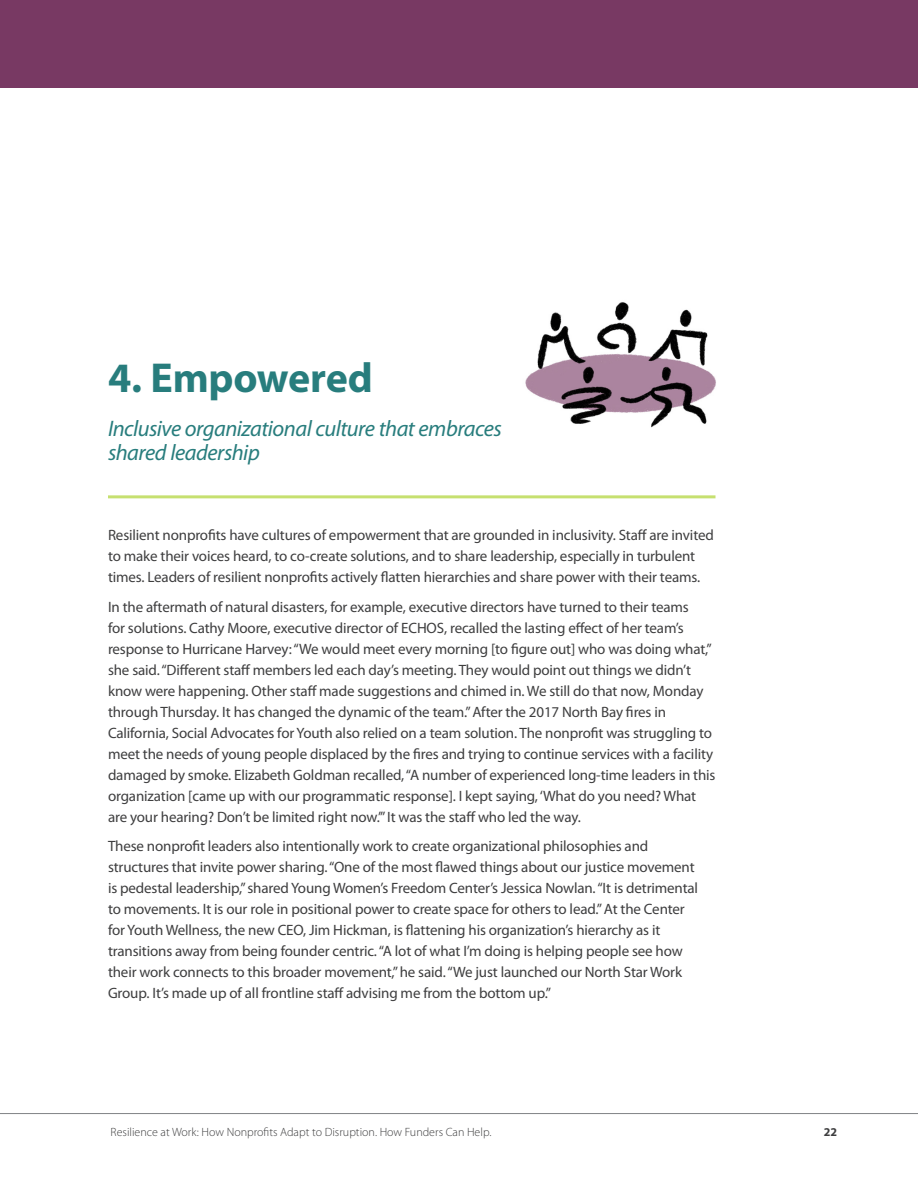
<style>
.page{position:relative;width:918px;height:1188px;background:#fff}
.page>*{position:absolute;margin:0;border:0;box-sizing:border-box;transform-origin:0 0}
.t1{font:700 42px "Myriad Pro";letter-spacing:-.005em;color:#287d7d}
.t2{font:italic 22.5px/24px "Myriad Pro";letter-spacing:-.02em;color:#287d7d}
.t3{font:15px/21px "Myriad Pro";letter-spacing:-.01em;color:#3e3e3f}
.t4{font:300 12px "Myriad Pro";color:#3e3e3f}
.t5{font:700 12px "Myriad Pro";color:#3e3e3f}
</style>
<div class="page">
<hr style="left:0;top:1113px;width:918px;height:1px;background:#808285">
<div style="left:0;top:0;width:918px;height:88px;background:#783963"></div>
<hr style="left:108px;top:495px;width:608px;height:3px;background:#c6e070">
<img style="left:525px;top:302px;width:191px;height:126px">
<p class="t1" style="left:108px;top:350px;width:266px">4. Empowered</p>
<p class="t2" style="left:108px;top:416px;width:395px">Inclusive organizational culture that embraces shared leadership</p>
<p class="t3" style="left:108px;top:524px;width:607px">Resilient nonprofits have cultures of empowerment that are grounded in inclusivity. Staff are invited to make their voices heard, to co-create solutions, and to share leadership, especially in turbulent times. Leaders of resilient nonprofits actively flatten hierarchies and share power with their teams.</p>
<p class="t3" style="left:108px;top:596px;width:609px">In the aftermath of natural disasters, for example, executive directors have turned to their teams<br>for solutions. Cathy Moore, executive director of ECHOS, recalled the lasting effect of her team’s response to Hurricane Harvey: “We would meet every morning [to figure out] who was doing what,” she said. “Different staff members led each day’s meeting. They would point out things we didn’t know were happening. Other staff made suggestions and chimed in. We still do that now, Monday through Thursday. It has changed the dynamic of the team.” After the 2017 North Bay fires in California, Social Advocates for Youth also relied on a team solution. The nonprofit was struggling to meet the needs of young people displaced by the fires and trying to continue services with a facility damaged by smoke. Elizabeth Goldman recalled, “A number of experienced long-time leaders in this organization [came up with our programmatic response]. I kept saying, ‘What do you need? What are your hearing? Don’t be limited right now.’” It was the staff who led the way.</p>
<p class="t3" style="left:108px;top:836px;width:592px">These nonprofit leaders also intentionally work to create organizational philosophies and structures that invite power sharing. “One of the most flawed things about our justice movement is pedestal leadership,” shared Young Women’s Freedom Center’s Jessica Nowlan. “It is detrimental to movements. It is our role in positional power to create space for others to lead.” At the Center for Youth Wellness, the new CEO, Jim Hickman, is flattening his organization’s hierarchy as it transitions away from being founder centric. “A lot of what I’m doing is helping people see how their work connects to this broader movement,” he said. “We just launched our North Star Work Group. It’s made up of all frontline staff advising me from the bottom up.”</p>
<p class="t4" style="left:111px;top:1125px;width:382px">Resilience at Work: How Nonprofits Adapt to Disruption. How Funders Can Help.</p>
<p class="t5" style="left:824px;top:1124px;width:15px">22</p>
</div>
